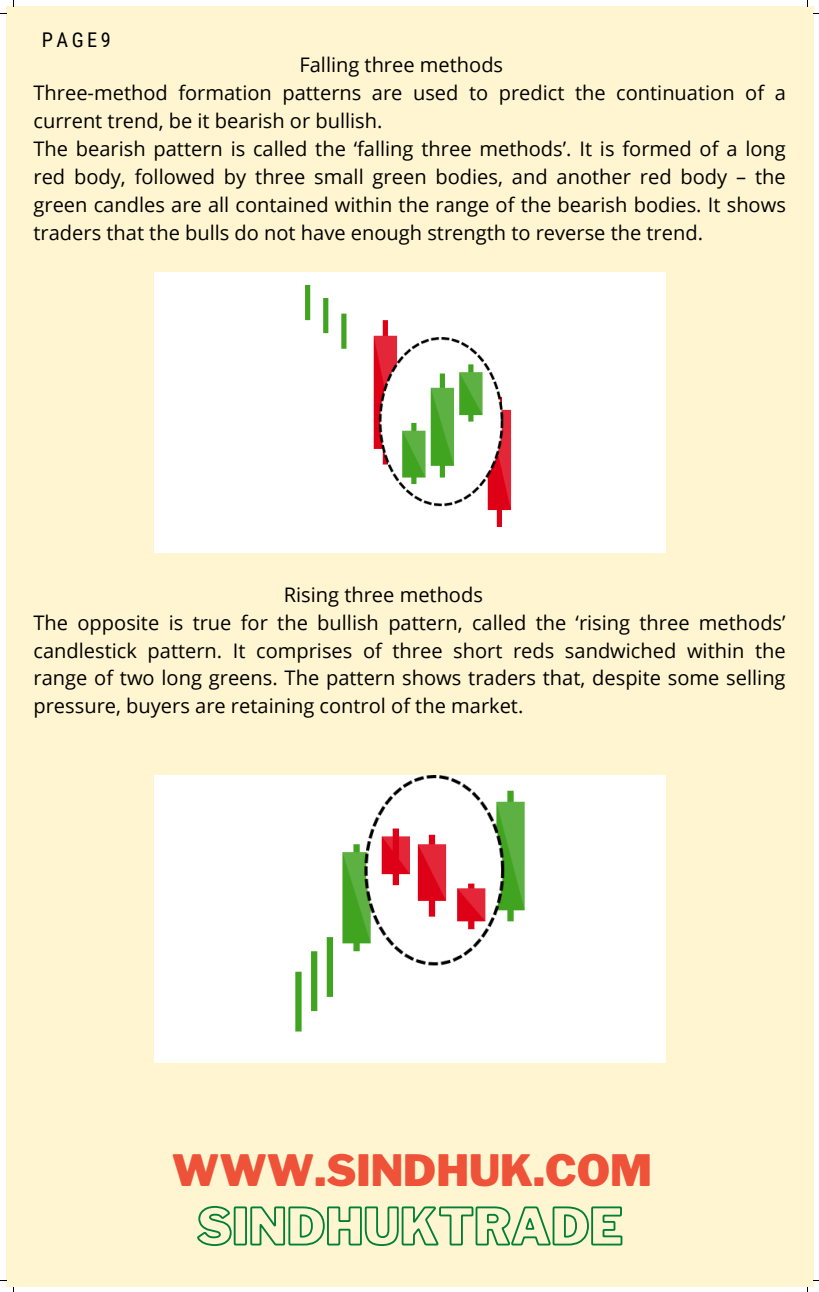
<style>
.page{position:relative;width:819px;height:1292px;background:#fff}
.page>*{position:absolute;margin:0;border:0;box-sizing:border-box;transform-origin:0 0}
.t1{font:900 42.83px "Libre Franklin";color:#ee5239}
.t2{font:20.33px "Roboto Condensed";letter-spacing:.17em;color:#000}
.t3{font:20.1px/27.9px "Open Sans";color:#000;text-align:justify}
</style>
<div class="page">
<div style="left:6px;top:6px;width:807px;height:1280px;background:#fff6d1"></div>
<div style="left:154px;top:272px;width:511px;height:280px;background:#fff"></div>
<img style="left:154px;top:775px;width:511px;height:287px">
<svg style="left:197px;top:1206px;width:426px;height:40px"></svg>
<p class="t2" style="left:42px;top:29px;width:70px">PAGE9</p>
<p class="t3" style="left:299px;top:51px;width:205px">Falling three methods</p>
<p class="t3" style="left:34px;top:79px;width:754px">Three-method formation patterns are used to predict the continuation of a current trend, be it bearish or bullish.</p>
<p class="t3" style="left:34px;top:134px;width:754px">The bearish pattern is called the ‘falling three methods’. It is formed of a long red body, followed by three small green bodies, and another red body – the green candles are all contained within the range of the bearish bodies. It shows traders that the bulls do not have enough strength to reverse the trend.</p>
<p class="t3" style="left:284px;top:580px;width:201px">Rising three methods</p>
<p class="t3" style="left:34px;top:608px;width:753px">The opposite is true for the bullish pattern, called the ‘rising three methods’ candlestick pattern. It comprises of three short reds sandwiched within the range of two long greens. The pattern shows traders that, despite some selling pressure, buyers are retaining control of the market.</p>
<p class="t1" style="left:172px;top:1144px;width:482px">WWW.SINDHUK.COM</p>
</div>
